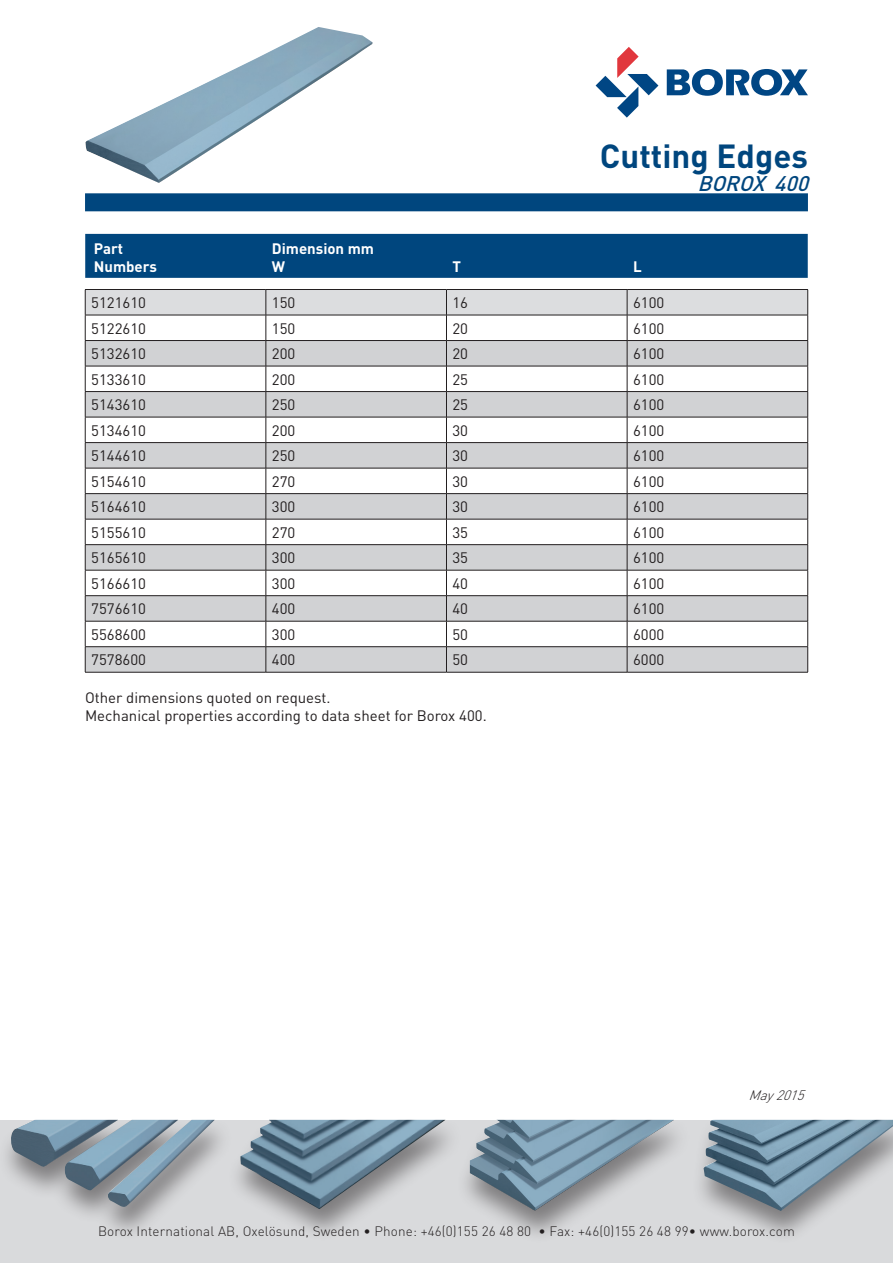
<style>
.page{position:relative;width:893px;height:1263px;background:#fff}
.page>*{position:absolute;margin:0;border:0;box-sizing:border-box;transform-origin:0 0}
.t1{font:700 33px "DIN Pro";color:#00467e}
.t2{font:italic 500 21px "DIN Pro";color:#00467e}
.Brödtext{font:15px "DIN Pro";color:#231f20}
.Brödtext-2{font:700 15px "DIN Pro";color:#fff}
.t3{font:300 13.5px "DIN Pro";letter-spacing:.01em;color:#231f20}
.t4{font:italic 300 13.5px "DIN Pro";color:#231f20}
</style>
<div class="page">
<div style="left:0;top:1120px;width:893px;height:143px;background:#d9dadc"></div>
<div style="left:690px;top:1118px;width:203px;height:127px;background:#231f20;opacity:.5"></div>
<img style="left:703px;top:1120px;width:190px;height:91px">
<div style="left:0;top:1118px;width:235px;height:123px;background:#231f20;opacity:.5"></div>
<img style="left:10px;top:1120px;width:205px;height:87px">
<div style="left:455px;top:1118px;width:238px;height:126px;background:#231f20;opacity:.5"></div>
<img style="left:470px;top:1120px;width:204px;height:91px">
<div style="left:227px;top:1118px;width:238px;height:125px;background:#231f20;opacity:.5"></div>
<img style="left:240px;top:1120px;width:205px;height:89px">
<div style="left:85px;top:193px;width:723px;height:18px;background:#00467e"></div>
<img style="left:85px;top:27px;width:288px;height:156px">
<svg style="left:667px;top:69px;width:141px;height:27px"></svg>
<svg style="left:596px;top:47px;width:62px;height:71px"></svg>
<div style="left:85px;top:234px;width:723px;height:44px;background:#00467e"></div>
<hr style="left:85px;top:672px;width:181px;height:1px;background:#231f20">
<hr style="left:266px;top:672px;width:180px;height:1px;background:#231f20">
<hr style="left:446px;top:672px;width:181px;height:1px;background:#231f20">
<hr style="left:627px;top:672px;width:181px;height:1px;background:#231f20">
<svg style="left:85px;top:289px;width:723px;height:383px"></svg>
<p class="Brödtext-2" style="left:94px;top:238px;width:31px">Part</p>
<p class="Brödtext-2" style="left:94px;top:256px;width:65px">Numbers</p>
<h1 class="t1" style="left:600px;top:134px;width:209px">Cutting Edges</h1>
<p class="t2" style="left:697px;top:169px;width:119px">BOROX 400</p>
<p class="Brödtext-2" style="left:272px;top:238px;width:104px">Dimension mm</p>
<p class="Brödtext-2" style="left:272px;top:256px;width:15px">W</p>
<p class="Brödtext-2" style="left:452px;top:256px;width:10px">T</p>
<p class="Brödtext-2" style="left:633px;top:256px;width:10px">L</p>
<p class="Brödtext" style="left:91px;top:292px;width:56px">5121610</p>
<p class="Brödtext" style="left:272px;top:292px;width:25px">150</p>
<p class="Brödtext" style="left:452px;top:292px;width:17px">16</p>
<p class="Brödtext" style="left:633px;top:292px;width:33px">6100</p>
<p class="Brödtext" style="left:91px;top:318px;width:56px">5122610</p>
<p class="Brödtext" style="left:272px;top:318px;width:25px">150</p>
<p class="Brödtext" style="left:452px;top:318px;width:17px">20</p>
<p class="Brödtext" style="left:633px;top:318px;width:33px">6100</p>
<p class="Brödtext" style="left:91px;top:343px;width:56px">5132610</p>
<p class="Brödtext" style="left:272px;top:343px;width:25px">200</p>
<p class="Brödtext" style="left:452px;top:343px;width:17px">20</p>
<p class="Brödtext" style="left:633px;top:343px;width:33px">6100</p>
<p class="Brödtext" style="left:91px;top:369px;width:56px">5133610</p>
<p class="Brödtext" style="left:272px;top:369px;width:25px">200</p>
<p class="Brödtext" style="left:452px;top:369px;width:17px">25</p>
<p class="Brödtext" style="left:633px;top:369px;width:33px">6100</p>
<p class="Brödtext" style="left:91px;top:394px;width:56px">5143610</p>
<p class="Brödtext" style="left:272px;top:394px;width:25px">250</p>
<p class="Brödtext" style="left:452px;top:394px;width:17px">25</p>
<p class="Brödtext" style="left:633px;top:394px;width:33px">6100</p>
<p class="Brödtext" style="left:91px;top:420px;width:56px">5134610</p>
<p class="Brödtext" style="left:272px;top:420px;width:25px">200</p>
<p class="Brödtext" style="left:452px;top:420px;width:17px">30</p>
<p class="Brödtext" style="left:633px;top:420px;width:33px">6100</p>
<p class="Brödtext" style="left:91px;top:445px;width:56px">5144610</p>
<p class="Brödtext" style="left:272px;top:445px;width:25px">250</p>
<p class="Brödtext" style="left:452px;top:445px;width:17px">30</p>
<p class="Brödtext" style="left:633px;top:445px;width:33px">6100</p>
<p class="Brödtext" style="left:91px;top:471px;width:56px">5154610</p>
<p class="Brödtext" style="left:272px;top:471px;width:25px">270</p>
<p class="Brödtext" style="left:452px;top:471px;width:17px">30</p>
<p class="Brödtext" style="left:633px;top:471px;width:33px">6100</p>
<p class="Brödtext" style="left:91px;top:496px;width:56px">5164610</p>
<p class="Brödtext" style="left:272px;top:496px;width:25px">300</p>
<p class="Brödtext" style="left:452px;top:496px;width:17px">30</p>
<p class="Brödtext" style="left:633px;top:496px;width:33px">6100</p>
<p class="Brödtext" style="left:91px;top:522px;width:56px">5155610</p>
<p class="Brödtext" style="left:272px;top:522px;width:25px">270</p>
<p class="Brödtext" style="left:452px;top:522px;width:17px">35</p>
<p class="Brödtext" style="left:633px;top:522px;width:33px">6100</p>
<p class="Brödtext" style="left:91px;top:547px;width:56px">5165610</p>
<p class="Brödtext" style="left:272px;top:547px;width:25px">300</p>
<p class="Brödtext" style="left:452px;top:547px;width:17px">35</p>
<p class="Brödtext" style="left:633px;top:547px;width:33px">6100</p>
<p class="Brödtext" style="left:91px;top:573px;width:56px">5166610</p>
<p class="Brödtext" style="left:272px;top:573px;width:25px">300</p>
<p class="Brödtext" style="left:452px;top:573px;width:17px">40</p>
<p class="Brödtext" style="left:633px;top:573px;width:33px">6100</p>
<p class="Brödtext" style="left:91px;top:598px;width:56px">7576610</p>
<p class="Brödtext" style="left:272px;top:598px;width:25px">400</p>
<p class="Brödtext" style="left:452px;top:598px;width:17px">40</p>
<p class="Brödtext" style="left:633px;top:598px;width:33px">6100</p>
<p class="Brödtext" style="left:91px;top:624px;width:56px">5568600</p>
<p class="Brödtext" style="left:272px;top:624px;width:25px">300</p>
<p class="Brödtext" style="left:452px;top:624px;width:17px">50</p>
<p class="Brödtext" style="left:633px;top:624px;width:33px">6000</p>
<p class="Brödtext" style="left:91px;top:650px;width:56px">7578600</p>
<p class="Brödtext" style="left:272px;top:650px;width:25px">400</p>
<p class="Brödtext" style="left:452px;top:650px;width:17px">50</p>
<p class="Brödtext" style="left:633px;top:650px;width:33px">6000</p>
<p class="Brödtext" style="left:85px;top:687px;width:247px">Other dimensions quoted on request.</p>
<p class="Brödtext" style="left:85px;top:705px;width:403px">Mechanical properties according to data sheet for Borox 400.</p>
<p class="t4" style="left:748px;top:1086px;width:63px">May2015</p>
<p class="t3" style="left:98px;top:1222px;width:698px">Borox International AB, Oxelösund, Sweden • Phone: +46(0)155 26 48 80 • Fax: +46(0)155 26 48 99• www.borox.com</p>
</div>
